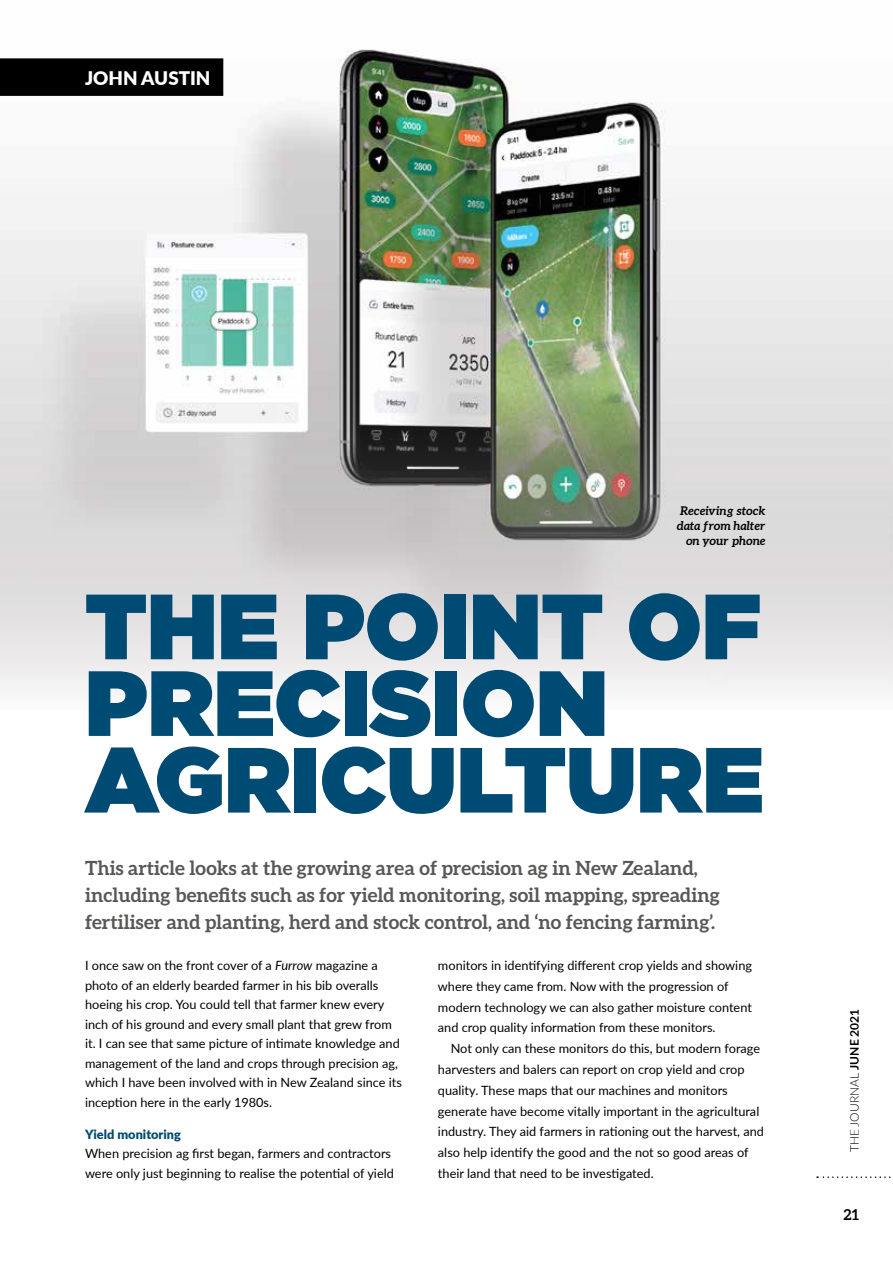
<style>
.page{position:relative;width:893px;height:1263px;background:#fff}
.page>*{position:absolute;margin:0;border:0;box-sizing:border-box;transform-origin:0 0}
.t1{font:900 92.4px/76.7px "Gotham";color:#004b73}
.t2{font:700 19.5px/27px "Aleo";color:#575756}
.t3{font:900 18.75px "Lato";color:#fff}
.t4{font:700 15px "Aleo";color:#000}
.t5{font:12.75px/20.7px "Lato";color:#000}
.t6{font:900 12.75px "Lato";color:#004b73}
.t7{font:italic 700 12px/15px "Aleo";color:#000;text-align:right}
.t8{font:300 12px "Lato";color:#000}
.s1{font-style:italic}
.s2{font-weight:700}
</style>
<div class="page">
<img style="left:0;top:49px;width:893px;height:642px">
<svg style="left:817px;top:1176px;width:74px;height:2px"></svg>
<div style="left:0;top:58px;width:223px;height:38px;background:#000"></div>
<h3 class="t3" style="left:85px;top:64px;width:127px">JOHN AUSTIN</h3>
<p class="t7" style="left:677px;top:503px;width:90px">Receiving stock data from halter on your phone</p>
<h1 class="t1" style="left:85px;top:586px;width:680px">THE POINT OF<br>PRECISION<br>AGRICULTURE</h1>
<h2 class="t2" style="left:85px;top:854px;width:636px">This article looks at the growing area of precision ag in New Zealand, including benefits such as for yield monitoring, soil mapping, spreading fertiliser and planting, herd and stock control, and ‘no fencing farming’.</h2>
<p class="t5" style="left:85px;top:955px;width:318px;line-height:19.5px">I once saw on the front cover of a <span class="s1">Furrow</span> magazine a photo of an elderly bearded farmer in his bib overalls hoeing his crop. You could tell that farmer knew every inch of his ground and every small plant that grew from it. I can see that same picture of intimate knowledge and management of the land and crops through precision ag, which I have been involved with in New Zealand since its inception here in the early 1980s.</p>
<p class="t6" style="left:85px;top:1125px;width:97px">Yield monitoring</p>
<p class="t5" style="left:85px;top:1143px;width:310px;line-height:19.5px">When precision ag first began, farmers and contractors were only just beginning to realise the potential of yield</p>
<p class="t5" style="left:438px;top:954px;width:316px">monitors in identifying different crop yields and showing where they came from. Now with the progression of modern technology we can also gather moisture content and crop quality information from these monitors.</p>
<p class="t5" style="left:438px;top:1038px;width:327px;text-indent:13px">Not only can these monitors do this, but modern forage harvesters and balers can report on crop yield and crop quality. These maps that our machines and monitors generate have become vitally important in the agricultural industry. They aid farmers in rationing out the harvest, and also help identify the good and the not so good areas of their land that need to be investigated.</p>
<p class="t8" style="left:846px;top:1152px;width:145px;rotate:-90deg">THE JOURNAL <span class="s2">JUNE 2021</span></p>
<p class="t4" style="left:844px;top:1206px;width:17px">21</p>
</div>
